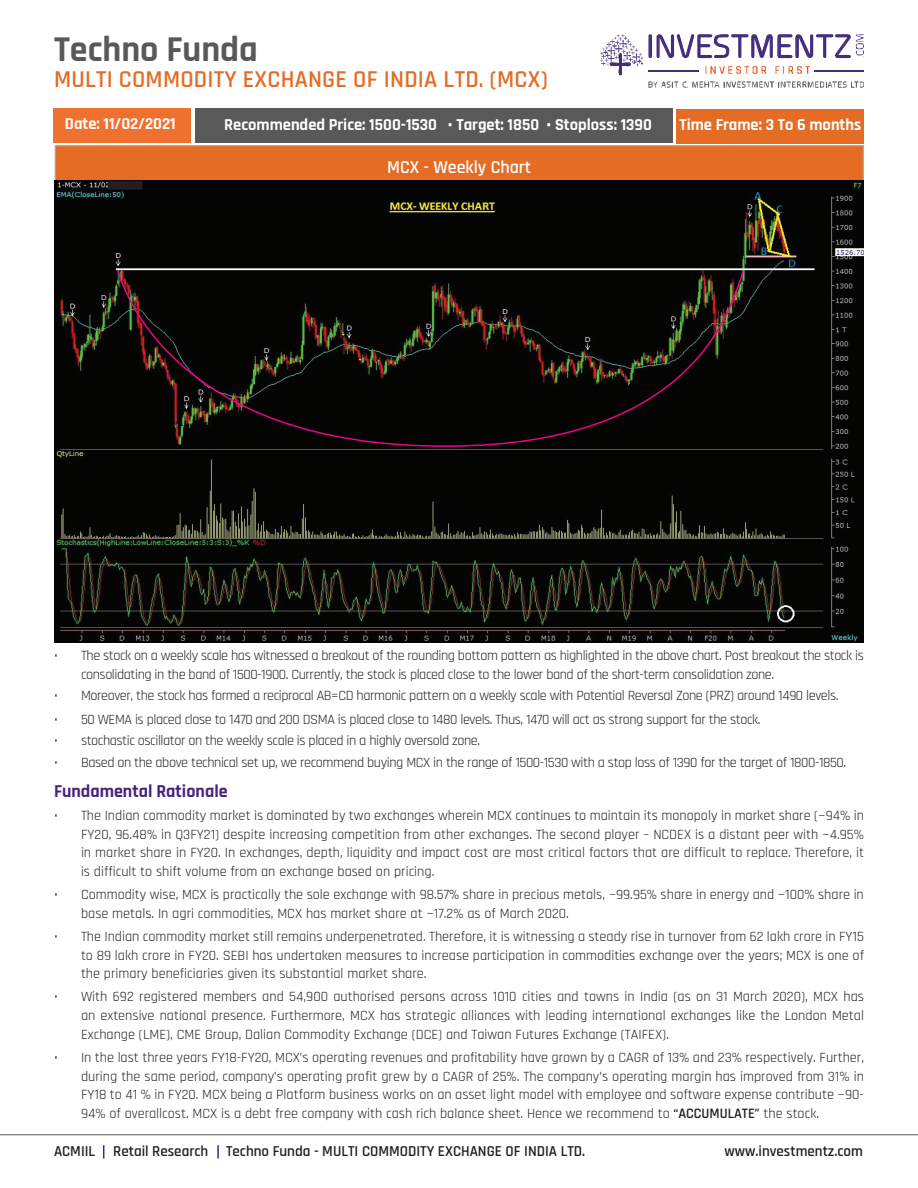
<style>
.page{position:relative;width:918px;height:1188px;background:#fff}
.page>*{position:absolute;margin:0;border:0;box-sizing:border-box;transform-origin:0 0}
.t1{font:700 36px "Rajdhani";color:#595959}
.t2{font:600 24px "Rajdhani";letter-spacing:.01em;color:#e46c25}
.t3{font:700 18px "Rajdhani";color:#44257d}
.t4{font:600 18px "Rajdhani";color:#fff}
.t5{font:700 16.5px "Rajdhani";color:#fff}
.t6{font:600 15px "Rajdhani";color:#231f20}
.t7{font:14.25px/18.8px "Rajdhani";letter-spacing:-.03em;color:#231f20;text-align:justify}
.t8{font:14.25px/18.8px "Rajdhani";color:#231f20}
.s1{font-weight:600}
</style>
<div class="page">
<svg style="left:103px;top:1145px;width:1px;height:14px"></svg>
<svg style="left:217px;top:1145px;width:2px;height:14px"></svg>
<hr style="left:0;top:1134px;width:918px;height:1px;background:#595959">
<div style="left:196px;top:109px;width:477px;height:34px;background:#595959"></div>
<div style="left:676px;top:109px;width:188px;height:35px;background:#e46c25"></div>
<div style="left:55px;top:146px;width:808px;height:41px;background:#e46c25"></div>
<hr style="left:55px;top:145px;width:808px;height:1px;background:#b2b3b7">
<hr style="left:55px;top:146px;width:1px;height:41px;background:#b2b3b7">
<hr style="left:863px;top:146px;width:1px;height:41px;background:#b2b3b7">
<svg style="left:648px;top:81px;width:216px;height:7px"></svg>
<svg style="left:600px;top:34px;width:264px;height:41px"></svg>
<div style="left:54px;top:108px;width:137px;height:35px;background:#ef702f"></div>
<img style="left:55px;top:180px;width:809px;height:462px">
<div style="left:109px;top:182px;width:33px;height:7px;background:#231f20"></div>
<div style="left:108px;top:181px;width:34px;height:9px;border:2px solid #231f20"></div>
<svg style="left:117px;top:269px;width:628px;height:187px;background:#100d0a"></svg>
<h1 class="t1" style="left:54px;top:28px;width:205px">Techno Funda</h1>
<h2 class="t2" style="left:54px;top:65px;width:495px">MULTI COMMODITY EXCHANGE OF INDIA LTD. (MCX)</h2>
<p class="t5" style="left:224px;top:114px;width:429px">Recommended Price: 1500-1530 • Target: 1850 • Stoploss: 1390</p>
<p class="t5" style="left:679px;top:114px;width:183px">Time Frame: 3 To 6 months</p>
<p class="t4" style="left:387px;top:157px;width:146px">MCX - Weekly Chart</p>
<p class="t5" style="left:65px;top:114px;width:112px">Date: 11/02/2021</p>
<p class="t7" style="left:81px;top:647px;width:784px;text-indent:-27px">• The stock on a weekly scale has witnessed a breakout of the rounding bottom pattern as highlighted in the above chart. Post breakout the stock is consolidating in the band of 1500-1900. Currently, the stock is placed close to the lower band of the short-term consolidation zone.</p>
<p class="t7" style="left:54px;top:687px;width:786px">• Moreover, the stock has formed a reciprocal AB=CD harmonic pattern on a weekly scale with Potential Reversal Zone (PRZ) around 1490 levels.</p>
<p class="t7" style="left:54px;top:711px;width:708px">• 50 WEMA is placed close to 1470 and 200 DSMA is placed close to 1480 levels. Thus, 1470 will act as strong support for the stock.</p>
<p class="t7" style="left:54px;top:732px;width:428px">• stochastic oscillator on the weekly scale is placed in a highly oversold zone.</p>
<p class="t7" style="left:54px;top:753px;width:794px">• Based on the above technical set up, we recommend buying MCX in the range of 1500-1530 with a stop loss of 1390 for the target of 1800-1850.</p>
<p class="t3" style="left:54px;top:780px;width:175px">Fundamental Rationale</p>
<p class="t7" style="left:81px;top:806px;width:785px;text-indent:-27px">• The Indian commodity market is dominated by two exchanges wherein MCX continues to maintain its monopoly in market share (~94% in FY20, 96.48% in Q3FY21) despite increasing competition from other exchanges. The second player – NCDEX is a distant peer with ~4.95% in market share in FY20. In exchanges, depth, liquidity and impact cost are most critical factors that are difficult to replace. Therefore, it is difficult to shift volume from an exchange based on pricing.</p>
<p class="t8" style="left:81px;top:886px;width:784px;text-indent:-27px">• Commodity wise, MCX is practically the sole exchange with 98.57% share in precious metals, ~99.95% share in energy and ~100% share in base metals. In agri commodities, MCX has market share at ~17.2% as of March 2020.</p>
<p class="t7" style="left:81px;top:927px;width:785px;text-indent:-27px">• The Indian commodity market still remains underpenetrated. Therefore, it is witnessing a steady rise in turnover from 62 lakh crore in FY15 to 89 lakh crore in FY20. SEBI has undertaken measures to increase participation in commodities exchange over the years; MCX is one of the primary beneficiaries given its substantial market share.</p>
<p class="t7" style="left:81px;top:988px;width:785px;text-indent:-27px">• With 692 registered members and 54,900 authorised persons across 1010 cities and towns in India (as on 31 March 2020), MCX has an extensive national presence. Furthermore, MCX has strategic alliances with leading international exchanges like the London Metal Exchange (LME), CME Group, Dalian Commodity Exchange (DCE) and Taiwan Futures Exchange (TAIFEX).</p>
<p class="t7" style="left:81px;top:1048px;width:785px;text-indent:-27px">• In the last three years FY18-FY20, MCX’s operating revenues and profitability have grown by a CAGR of 13% and 23% respectively. Further, during the same period, company’s operating profit grew by a CAGR of 25%. The company’s operating margin has improved from 31% in FY18 to 41 % in FY20. MCX being a Platform business works on an asset light model with employee and software expense contribute ~90- 94% of overallcost. MCX is a debt free company with cash rich balance sheet. Hence we recommend to <span class="s1">“ACCUMULATE”</span> the stock.</p>
<p class="t6" style="left:54px;top:1143px;width:533px">ACMIIL Retail Research Techno Funda - MULTI COMMODITY EXCHANGE OF INDIA LTD.</p>
<p class="t6" style="left:725px;top:1143px;width:140px">www.investmentz.com</p>
</div>
